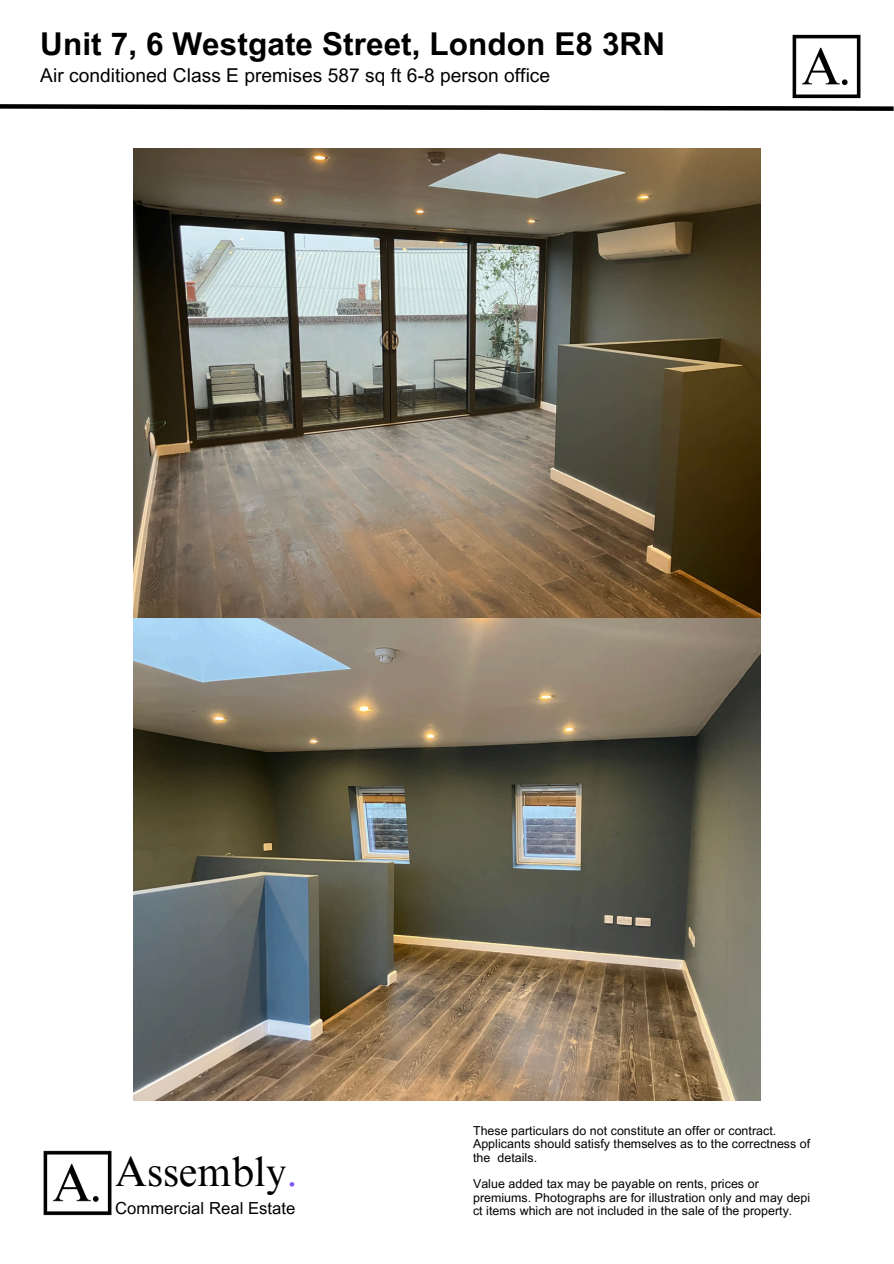
<style>
.page{position:relative;width:894px;height:1264px;background:#fff}
.page>*{position:absolute;margin:0;border:0;box-sizing:border-box;transform-origin:0 0}
.t1{font:41.25px "Times NRMT Pro";letter-spacing:.005em;color:#000}
.t2{font:700 31.5px "Arial MT Pro";letter-spacing:.005em;color:#000}
.t3{font:19.05px "Arial MT Pro";letter-spacing:.005em;color:#000}
.t4{font:16.65px "Arial MT Pro";letter-spacing:.005em;color:#000}
.t5{font:12.3px/13.4px "Arial MT Pro";letter-spacing:.005em;color:#000}
.s1{color:#7e55f6}
</style>
<div class="page">
<svg style="left:0;top:104px;width:893px;height:7px"></svg>
<img style="left:43px;top:1150px;width:69px;height:66px">
<img style="left:792px;top:34px;width:69px;height:65px">
<img style="left:133px;top:148px;width:627px;height:952px">
<p class="t2" style="left:40px;top:32px;width:626px">Unit 7, 6 Westgate Street, London E8 3RN</p>
<h2 class="t3" style="left:40px;top:68px;width:511px">Air conditioned Class E premises 587 sq ft 6-8 person office</h2>
<h1 class="t1" style="left:115px;top:1156px;width:184px">Assembly<span class="s1">.</span></h1>
<h1 class="t4" style="left:115px;top:1201px;width:182px">Commercial Real Estate</h1>
<p class="t5" style="left:473px;top:1125px;width:339px">These particulars do not constitute an offer or contract.<br>Applicants should satisfy themselves as to the correctness of the details.</p>
<p class="t5" style="left:473px;top:1178px;width:338px">Value added tax may be payable on rents, prices or premiums. Photographs are for illustration only and may depi ct items which are not included in the sale of the property.</p>
</div>
